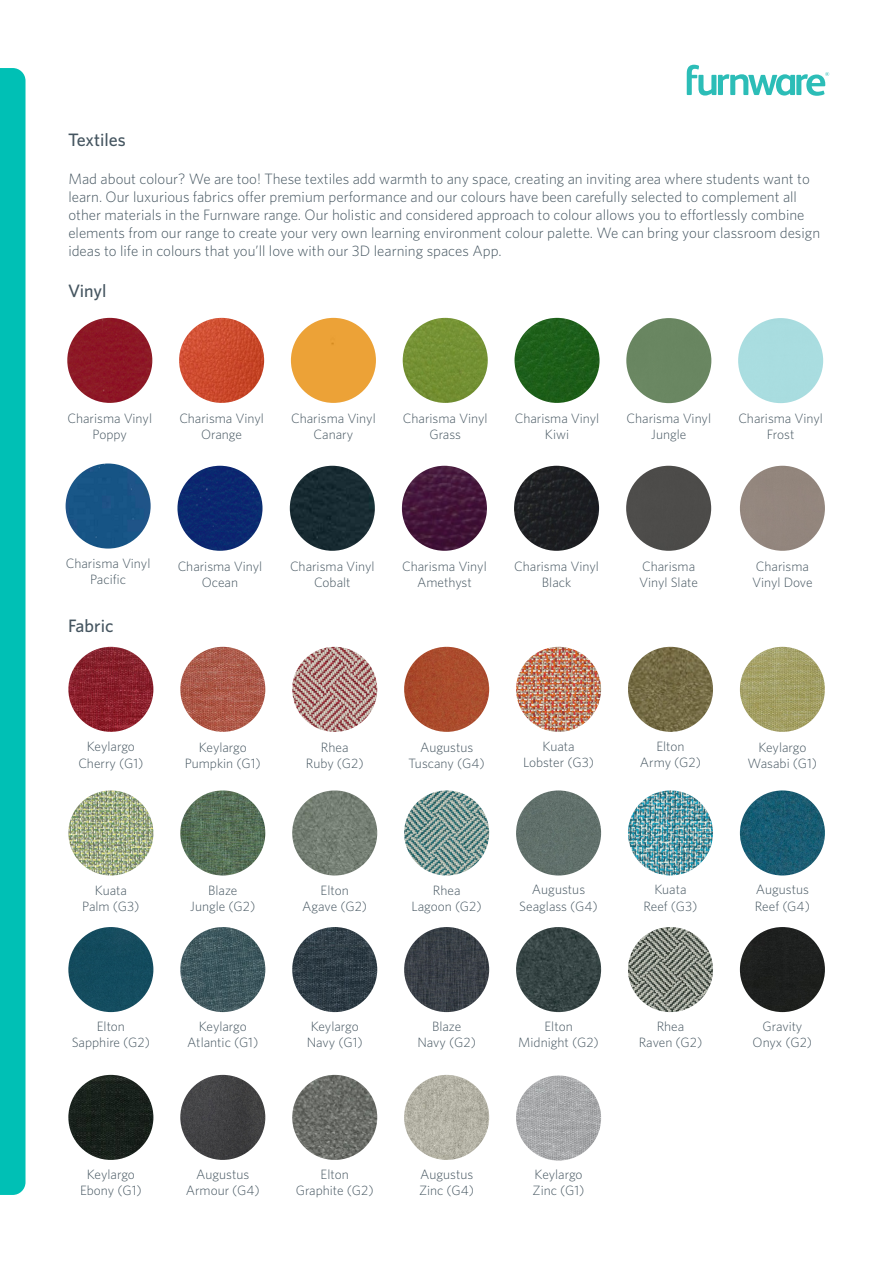
<style>
.page{position:relative;width:893px;height:1263px;background:#fff}
.page>*{position:absolute;margin:0;border:0;box-sizing:border-box;transform-origin:0 0}
.t1{font:500 18px "Whitney";color:#455560}
.t2{font:300 15px/18px "Whitney";color:#455560}
.t3{font:300 13.5px/16.2px "Whitney";color:#455560;text-align:center}
</style>
<div class="page">
<div style="left:0;top:68px;width:26px;height:1127px;background:#00c0b5"></div>
<svg style="left:687px;top:65px;width:142px;height:31px"></svg>
<img style="left:68px;top:1075px;width:85px;height:85px;border-radius:43px">
<img style="left:516px;top:927px;width:85px;height:85px;border-radius:43px">
<img style="left:292px;top:1075px;width:85px;height:85px;border-radius:43px">
<img style="left:68px;top:790px;width:85px;height:85px;border-radius:43px">
<img style="left:180px;top:790px;width:85px;height:85px;border-radius:43px">
<img style="left:516px;top:1075px;width:85px;height:85px;border-radius:43px">
<img style="left:292px;top:790px;width:85px;height:85px;border-radius:43px">
<img style="left:404px;top:790px;width:85px;height:85px;border-radius:43px">
<img style="left:628px;top:927px;width:85px;height:85px;border-radius:43px">
<div style="left:740px;top:927px;width:85px;height:85px;background:#1e201e;border-radius:43px"></div>
<img style="left:180px;top:927px;width:85px;height:85px;border-radius:43px">
<img style="left:516px;top:790px;width:85px;height:85px;border-radius:43px">
<img style="left:180px;top:1075px;width:85px;height:85px;border-radius:43px">
<img style="left:404px;top:1075px;width:85px;height:85px;border-radius:43px">
<img style="left:740px;top:790px;width:85px;height:85px;border-radius:43px">
<img style="left:628px;top:790px;width:85px;height:85px;border-radius:43px">
<img style="left:292px;top:927px;width:85px;height:85px;border-radius:43px">
<img style="left:404px;top:927px;width:85px;height:85px;border-radius:43px">
<img style="left:628px;top:647px;width:85px;height:85px;border-radius:43px">
<img style="left:516px;top:647px;width:85px;height:85px;border-radius:43px">
<img style="left:740px;top:647px;width:85px;height:85px;border-radius:43px">
<img style="left:180px;top:647px;width:85px;height:85px;border-radius:43px">
<img style="left:292px;top:647px;width:85px;height:85px;border-radius:43px">
<img style="left:404px;top:647px;width:85px;height:85px;border-radius:43px">
<img style="left:68px;top:647px;width:85px;height:85px;border-radius:43px">
<img style="left:177px;top:466px;width:85px;height:85px;border-radius:43px">
<img style="left:66px;top:463px;width:85px;height:86px;border-radius:43px">
<img style="left:403px;top:318px;width:85px;height:85px;border-radius:43px">
<img style="left:179px;top:318px;width:85px;height:85px;border-radius:43px">
<div style="left:626px;top:466px;width:85px;height:85px;background:#4d4c4a;border-radius:43px"></div>
<div style="left:740px;top:466px;width:85px;height:85px;background:#93867d;border-radius:43px"></div>
<img style="left:514px;top:318px;width:86px;height:85px;border-radius:43px">
<div style="left:291px;top:318px;width:85px;height:85px;background:#eca237;border-radius:43px"></div>
<img style="left:67px;top:318px;width:85px;height:85px;border-radius:43px">
<img style="left:514px;top:466px;width:85px;height:85px;border-radius:43px">
<img style="left:402px;top:466px;width:85px;height:85px;border-radius:43px">
<div style="left:290px;top:466px;width:85px;height:85px;background:#182b32;border-radius:43px"></div>
<div style="left:626px;top:318px;width:85px;height:85px;background:#698661;border-radius:43px"></div>
<div style="left:738px;top:318px;width:85px;height:85px;background:#a9dde0;border-radius:43px"></div>
<div style="left:68px;top:927px;width:85px;height:85px;background:#134b5e;border-radius:43px"></div>
<h1 class="t1" style="left:68px;top:128px;width:59px">Textiles</h1>
<p class="t2" style="left:68px;top:169px;width:753px">Mad about colour? We are too! These textiles add warmth to any space, creating an inviting area where students want to learn. Our luxurious fabrics offer premium performance and our colours have been carefully selected to complement all other materials in the Furnware range. Our holistic and considered approach to colour allows you to effortlessly combine elements from our range to create your very own learning environment colour palette. We can bring your classroom design ideas to life in colours that you’ll love with our 3D learning spaces App.</p>
<h1 class="t1" style="left:68px;top:279px;width:40px">Vinyl</h1>
<p class="t3" style="left:68px;top:409px;width:86px">Charisma Vinyl<br>Poppy</p>
<p class="t3" style="left:179px;top:409px;width:86px">Charisma Vinyl<br>Orange</p>
<p class="t3" style="left:515px;top:409px;width:86px">Charisma Vinyl<br>Kiwi</p>
<p class="t3" style="left:291px;top:409px;width:86px">Charisma Vinyl<br>Canary</p>
<p class="t3" style="left:403px;top:409px;width:86px">Charisma Vinyl<br>Grass</p>
<p class="t3" style="left:627px;top:409px;width:86px">Charisma Vinyl<br>Jungle</p>
<p class="t3" style="left:738px;top:409px;width:86px">Charisma Vinyl<br>Frost</p>
<p class="t3" style="left:66px;top:555px;width:86px">Charisma Vinyl<br>Pacific</p>
<h1 class="t1" style="left:68px;top:614px;width:47px">Fabric</h1>
<p class="t3" style="left:178px;top:557px;width:86px">Charisma Vinyl<br>Ocean</p>
<p class="t3" style="left:290px;top:557px;width:86px">Charisma Vinyl<br>Cobalt</p>
<p class="t3" style="left:514px;top:557px;width:86px">Charisma Vinyl<br>Black</p>
<p class="t3" style="left:639px;top:557px;width:60px;text-align:left">Charisma<br>Vinyl Slate</p>
<p class="t3" style="left:752px;top:557px;width:62px;text-align:left">Charisma<br>Vinyl Dove</p>
<p class="t3" style="left:402px;top:557px;width:86px">Charisma Vinyl<br>Amethyst</p>
<p class="t3" style="left:78px;top:738px;width:67px">Keylargo<br>Cherry (G1)</p>
<p class="t3" style="left:185px;top:738px;width:77px">Keylargo<br>Pumpkin (G1)</p>
<p class="t3" style="left:306px;top:738px;width:59px">Rhea<br>Ruby (G2)</p>
<p class="t3" style="left:409px;top:738px;width:78px">Augustus<br>Tuscany (G4)</p>
<p class="t3" style="left:640px;top:737px;width:63px">Elton<br>Army (G2)</p>
<p class="t3" style="left:523px;top:737px;width:73px">Kuata<br>Lobster (G3)</p>
<p class="t3" style="left:748px;top:738px;width:71px">Keylargo<br>Wasabi (G1)</p>
<p class="t3" style="left:82px;top:881px;width:59px">Kuata<br>Palm (G3)</p>
<p class="t3" style="left:190px;top:881px;width:67px">Blaze<br>Jungle (G2)</p>
<p class="t3" style="left:302px;top:881px;width:67px">Elton<br>Agave (G2)</p>
<p class="t3" style="left:411px;top:881px;width:72px">Rhea<br>Lagoon (G2)</p>
<p class="t3" style="left:519px;top:881px;width:80px">Augustus<br>Seaglass (G4)</p>
<p class="t3" style="left:643px;top:881px;width:56px">Kuata<br>Reef (G3)</p>
<p class="t3" style="left:755px;top:881px;width:57px;text-align:left">Augustus<br>Reef (G4)</p>
<p class="t3" style="left:72px;top:1018px;width:80px">Elton<br>Sapphire (G2)</p>
<p class="t3" style="left:187px;top:1018px;width:73px">Keylargo<br>Atlantic (G1)</p>
<p class="t3" style="left:307px;top:1018px;width:58px;text-align:left">Keylargo<br>Navy (G1)</p>
<p class="t3" style="left:417px;top:1018px;width:60px">Blaze<br>Navy (G2)</p>
<p class="t3" style="left:518px;top:1018px;width:82px">Elton<br>Midnight (G2)</p>
<p class="t3" style="left:639px;top:1018px;width:65px">Rhea<br>Raven (G2)</p>
<p class="t3" style="left:753px;top:1018px;width:61px">Gravity<br>Onyx (G2)</p>
<p class="t3" style="left:80px;top:1165px;width:63px">Keylargo<br>Ebony (G1)</p>
<p class="t3" style="left:296px;top:1165px;width:80px">Elton<br>Graphite (G2)</p>
<p class="t3" style="left:186px;top:1165px;width:76px">Augustus<br>Armour (G4)</p>
<p class="t3" style="left:419px;top:1165px;width:57px;text-align:left">Augustus<br>Zinc (G4)</p>
<p class="t3" style="left:533px;top:1165px;width:53px;text-align:left">Keylargo<br>Zinc (G1)</p>
</div>
